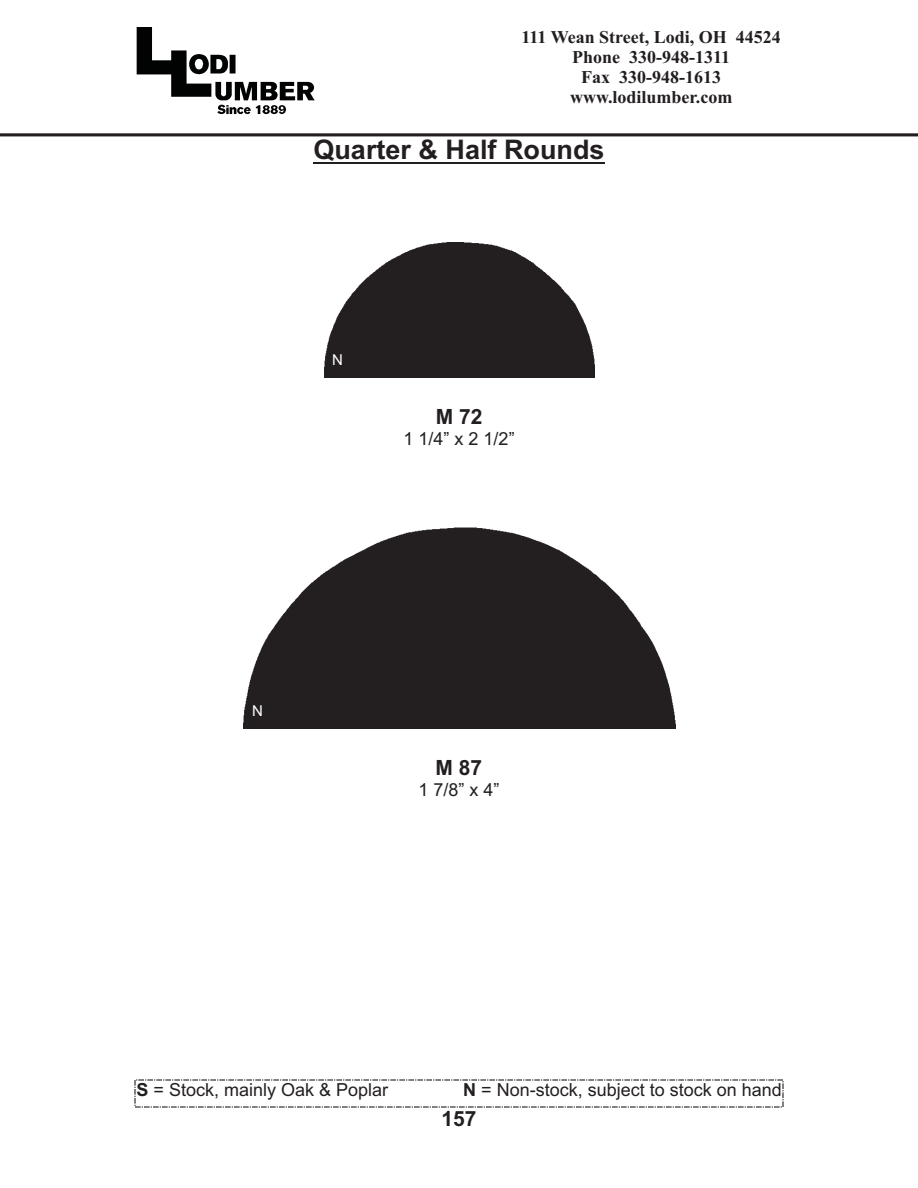
<style>
.page{position:relative;width:918px;height:1188px;background:#fff}
.page>*{position:absolute;margin:0;border:0;box-sizing:border-box;transform-origin:0 0}
.t1{font:700 27px "Arial";color:#231f20}
.t2{font:700 21px "Arial";color:#231f20}
.t3{font:700 18px/20px "Times New Roman";color:#231f20;text-align:center}
.t4{font:18px "Arial";color:#231f20}
.t5{font:15px "Arial";color:#fff}
.s1{font-weight:700}
</style>
<div class="page">
<img style="left:136px;top:27px;width:179px;height:88px">
<img style="left:0;top:133px;width:918px;height:4px">
<hr style="left:313px;top:162px;width:292px;height:1px;background:#231f20">
<svg style="left:134px;top:1079px;width:650px;height:29px"></svg>
<img style="left:324px;top:243px;width:270px;height:135px">
<img style="left:243px;top:527px;width:432px;height:202px">
<p class="t3" style="left:522px;top:29px;width:261px">111 Wean Street, Lodi, OH 44524<br>Phone 330-948-1311<br>Fax 330-948-1613 www.lodilumber.com</p>
<h1 class="t1" style="left:313px;top:140px;width:293px">Quarter &amp; Half Rounds</h1>
<p class="t5" style="left:332px;top:354px;width:12px">N</p>
<p class="t2" style="left:436px;top:409px;width:48px">M 72</p>
<p class="t4" style="left:404px;top:432px;width:113px">1 1/4” x 2 1/2”</p>
<p class="t5" style="left:252px;top:705px;width:12px">N</p>
<p class="t2" style="left:436px;top:760px;width:48px">M 87</p>
<p class="t4" style="left:418px;top:783px;width:83px">1 7/8” x 4”</p>
<p class="t4" style="left:137px;top:1083px;width:253px"><span class="s1">S</span> = Stock, mainly Oak &amp; Poplar</p>
<p class="t4" style="left:463px;top:1083px;width:320px"><span class="s1">N</span> = Non-stock, subject to stock on hand</p>
<p class="t2" style="left:441px;top:1111px;width:37px">157</p>
</div>
